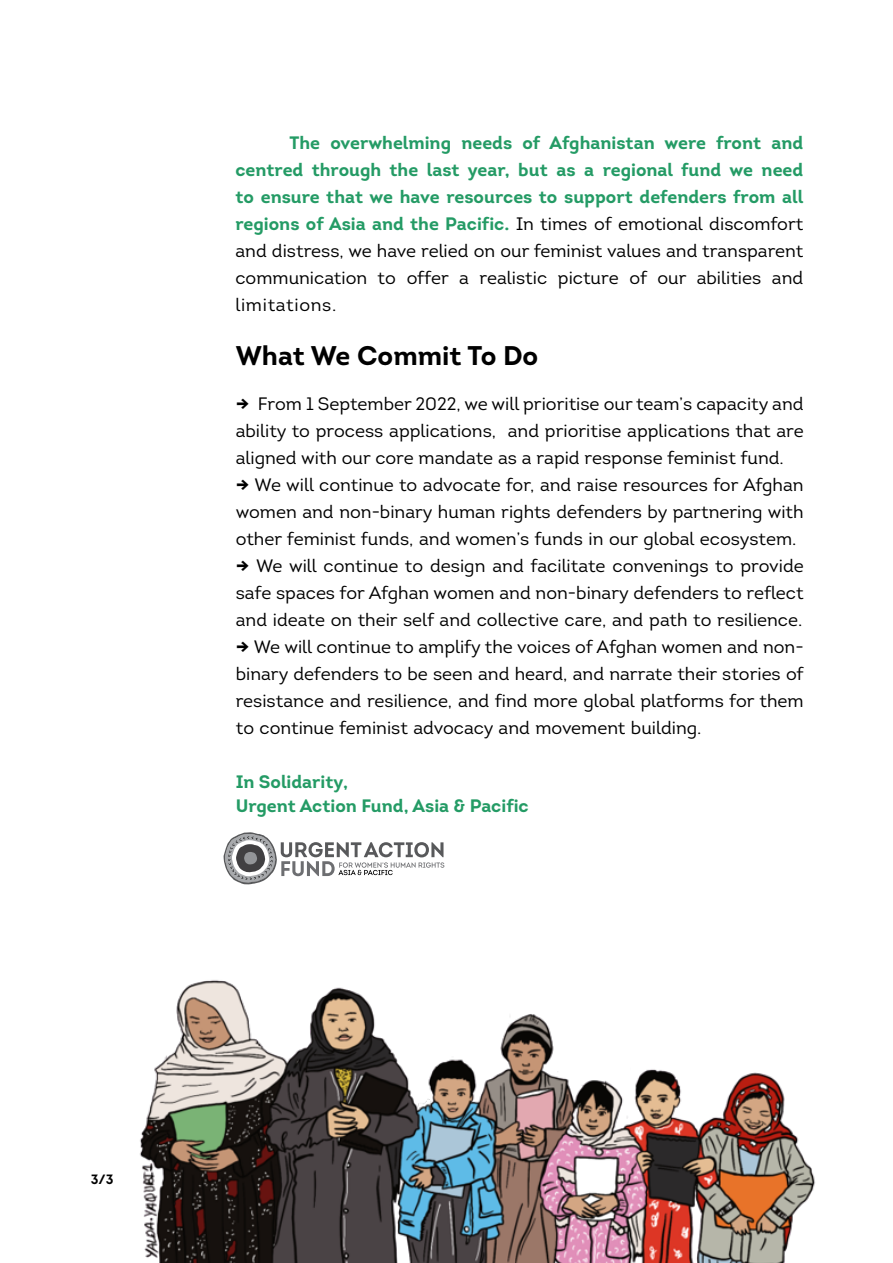
<style>
.page{position:relative;width:893px;height:1263px;background:#fff}
.page>*{position:absolute;margin:0;border:0;box-sizing:border-box;transform-origin:0 0}
.t1{font:700 27px "Intro";color:#000}
.t2{font:18px/27px "Intro";color:#000;text-align:justify}
.t3{font:700 18px/27px "Intro";color:#249b65}
.t4{font:700 13.5px "Intro";color:#000}
.s1{font-weight:400;color:#000}
.s2{font-weight:700}
</style>
<div class="page">
<img style="left:140px;top:980px;width:675px;height:283px">
<svg style="left:224px;top:832px;width:220px;height:52px"></svg>
<p class="t3" style="left:235px;top:129px;width:569px;text-align:justify;text-indent:54px">The overwhelming needs of Afghanistan were front and centred through the last year, but as a regional fund we need to ensure that we have resources to support defenders from all regions of Asia and the Pacific. <span class="s1">In times of emotional discomfort and distress, we have relied on our feminist values and transparent communication to offer a realistic picture of our abilities and limitations.</span></p>
<h1 class="t1" style="left:236px;top:338px;width:304px">What We Commit To Do</h1>
<p class="t2" style="left:236px;top:390px;width:569px"><span class="s2">→</span> From 1 September 2022, we will prioritise our team’s capacity and ability to process applications, and prioritise applications that are aligned with our core mandate as a rapid response feminist fund.</p>
<p class="t2" style="left:236px;top:471px;width:569px"><span class="s2">→</span> We will continue to advocate for, and raise resources for Afghan women and non-binary human rights defenders by partnering with other feminist funds, and women’s funds in our global ecosystem.</p>
<p class="t2" style="left:236px;top:552px;width:569px"><span class="s2">→</span> We will continue to design and facilitate convenings to provide safe spaces for Afghan women and non-binary defenders to reflect and ideate on their self and collective care, and path to resilience.</p>
<p class="t2" style="left:236px;top:633px;width:569px"><span class="s2">→</span> We will continue to amplify the voices of Afghan women and non&shy;binary defenders to be seen and heard, and narrate their stories of resistance and resilience, and find more global platforms for them to continue feminist advocacy and movement building.</p>
<p class="t3" style="left:236px;top:769px;width:295px;line-height:24px">In Solidarity,<br>Urgent Action Fund, Asia &amp; Pacific</p>
<p class="t4" style="left:91px;top:1170px;width:24px">3/3</p>
</div>
